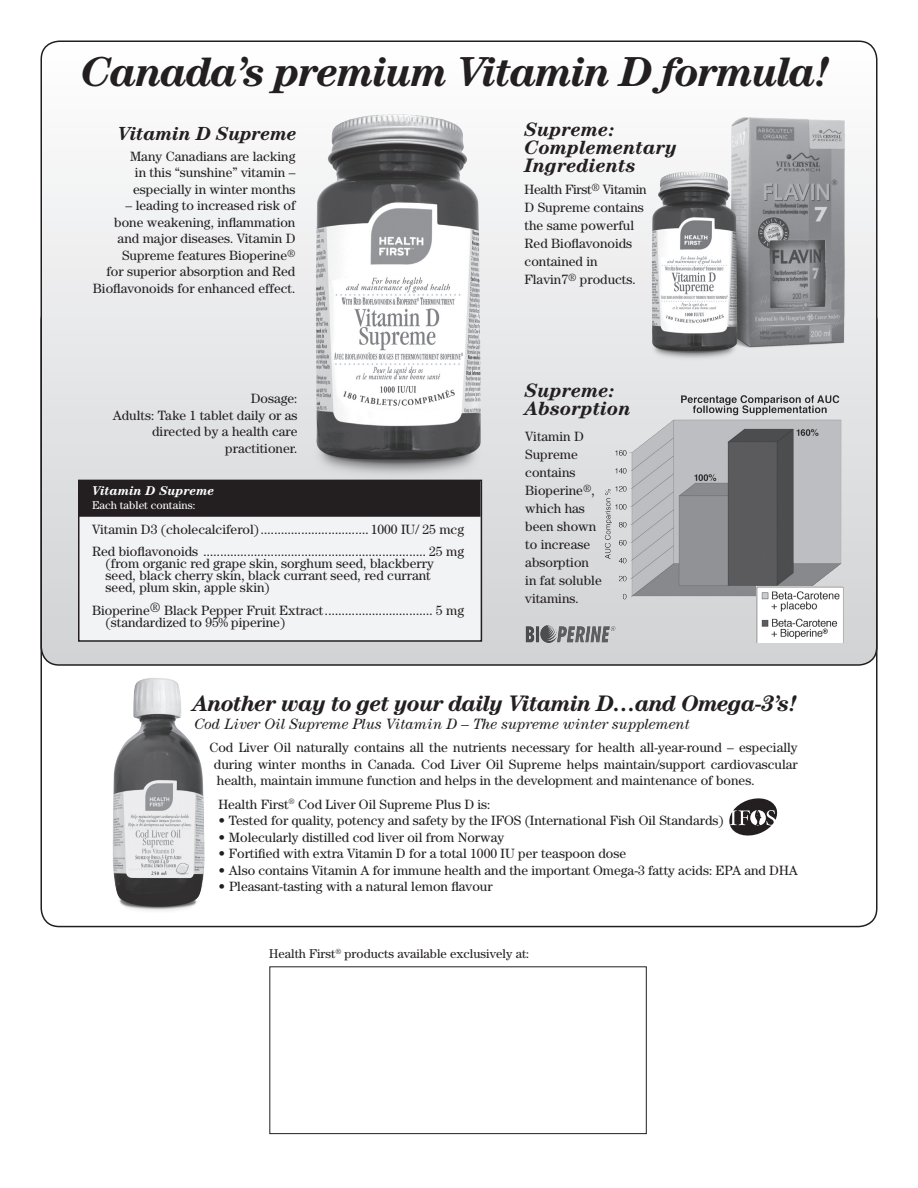
<style>
.page{position:relative;width:918px;height:1188px;background:#fff}
.page>*{position:absolute;margin:0;border:0;box-sizing:border-box;transform-origin:0 0}
.t1{font:italic 700 42px "Century Std";letter-spacing:-.04em;color:#231f20}
.t2{font:italic 700 22.5px "Century Std";letter-spacing:-.035em;color:#231f20}
.t3{font:italic 700 19.5px/18px "Century Std";color:#231f20}
.t4{font:italic 700 19.05px "Century Std";letter-spacing:-.01em;color:#231f20}
.t5{font:italic 15px "Century Std";color:#231f20}
.t6{font:13.5px/18px "Century Std";color:#231f20}
.t7{font:12.75px "Century Std";color:#231f20}
.t8{font:italic 700 12.75px "Century Std";color:#fff}
.t9{font:11.25px "Century Std";color:#fff}
</style>
<div class="page">
<svg style="left:41px;top:43px;width:836px;height:622px"></svg>
<div style="left:79px;top:480px;width:402px;height:161px;background:#f2f3f4"></div>
<div style="left:78px;top:480px;width:404px;height:162px;border:2px solid #231f20"></div>
<div style="left:269px;top:966px;width:378px;height:168px;border:1px solid #231f20"></div>
<div style="left:80px;top:481px;width:400px;height:35px;background:#231f20"></div>
<div style="left:79px;top:480px;width:402px;height:37px;border:2px solid #231f20"></div>
<img style="left:289px;top:95px;width:221px;height:386px">
<img style="left:523px;top:624px;width:93px;height:20px">
<img style="left:636px;top:109px;width:218px;height:256px">
<img style="left:600px;top:390px;width:245px;height:216px">
<img style="left:757px;top:587px;width:86px;height:56px">
<img style="left:112px;top:678px;width:93px;height:233px">
<svg style="left:729px;top:798px;width:49px;height:38px"></svg>
<h1 class="t1" style="left:81px;top:47px;width:751px">Canada’s premium Vitamin D formula!</h1>
<h3 class="t4" style="left:118px;top:123px;width:181px">Vitamin D Supreme</h3>
<p class="t6" style="left:130px;top:148px;width:167px;line-height:16.5px;text-align:justify">Many Canadians are lacking in this “sunshine” vitamin – especially in winter months</p>
<p class="t6" style="left:93px;top:197px;width:204px;line-height:16.5px;text-align:right">– leading to increased risk of<br>bone weakening, inflammation and major diseases. Vitamin D<br>Supreme features Bioperine<sup>®<br></sup>for superior absorption and Red<br>Bioflavonoids for enhanced effect.</p>
<p class="t6" style="left:113px;top:390px;width:186px;line-height:16.5px;text-align:right">Dosage:<br>Adults: Take 1 tablet daily or as directed by a health care practitioner.</p>
<p class="t8" style="left:92px;top:484px;width:124px">Vitamin D Supreme</p>
<p class="t9" style="left:92px;top:498px;width:105px">Each tablet contains:</p>
<p class="t6" style="left:92px;top:518px;width:374px;line-height:22.2px">Vitamin D3 (cholecalciferol)................................ 1000 IU/ 25 mcg<br>Red bioflavonoids .................................................................. 25 mg</p>
<p class="t6" style="left:106px;top:558px;width:330px;line-height:12px">(from organic red grape skin, sorghum seed, blackberry seed, black cherry skin, black currant seed, red currant seed, plum skin, apple skin)</p>
<p class="t6" style="left:106px;top:604px;width:360px;line-height:12px;text-indent:-14px">Bioperine® Black Pepper Fruit Extract................................ 5 mg (standardized to 95% piperine)</p>
<h3 class="t3" style="left:525px;top:120px;width:154px">Supreme:<br>Complementary<br>Ingredients</h3>
<p class="t6" style="left:525px;top:180px;width:124px">Health First<sup>®</sup> Vitamin<br>D Supreme contains the same powerful<br>Red Bioflavonoids contained in<br>Flavin7<sup>®</sup> products.</p>
<h3 class="t3" style="left:525px;top:381px;width:108px">Supreme:<br>Absorption</h3>
<p class="t6" style="left:525px;top:427px;width:78px">Vitamin D<br>Supreme contains<br>Bioperine<sup>®</sup>, which has been shown to increase absorption in fat soluble vitamins.</p>
<h2 class="t2" style="left:193px;top:690px;width:606px">Another way to get your daily Vitamin D…and Omega-3’s!</h2>
<p class="t5" style="left:194px;top:715px;width:497px">Cod Liver Oil Supreme Plus Vitamin D – The supreme winter supplement</p>
<p class="t6" style="left:214px;top:739px;width:585px;line-height:16.5px;text-align:justify;text-indent:-4px">Cod Liver Oil naturally contains all the nutrients necessary for health all-year-round – especially during winter months in Canada. Cod Liver Oil Supreme helps maintain/support cardiovascular health, maintain immune function and helps in the development and maintenance of bones.</p>
<p class="t6" style="left:218px;top:795px;width:274px">Health First<sup>®</sup> Cod Liver Oil Supreme Plus D is:</p>
<p class="t6" style="left:218px;top:811px;width:507px">• Tested for quality, potency and safety by the IFOS (International Fish Oil Standards)</p>
<p class="t6" style="left:218px;top:828px;width:287px">• Molecularly distilled cod liver oil from Norway</p>
<p class="t6" style="left:218px;top:844px;width:409px">• Fortified with extra Vitamin D for a total 1000 IU per teaspoon dose</p>
<p class="t6" style="left:218px;top:861px;width:581px">• Also contains Vitamin A for immune health and the important Omega-3 fatty acids: EPA and DHA</p>
<p class="t6" style="left:218px;top:877px;width:276px">• Pleasant-tasting with a natural lemon flavour</p>
<p class="t7" style="left:269px;top:947px;width:262px">Health First<sup>®</sup> products available exclusively at:</p>
</div>
